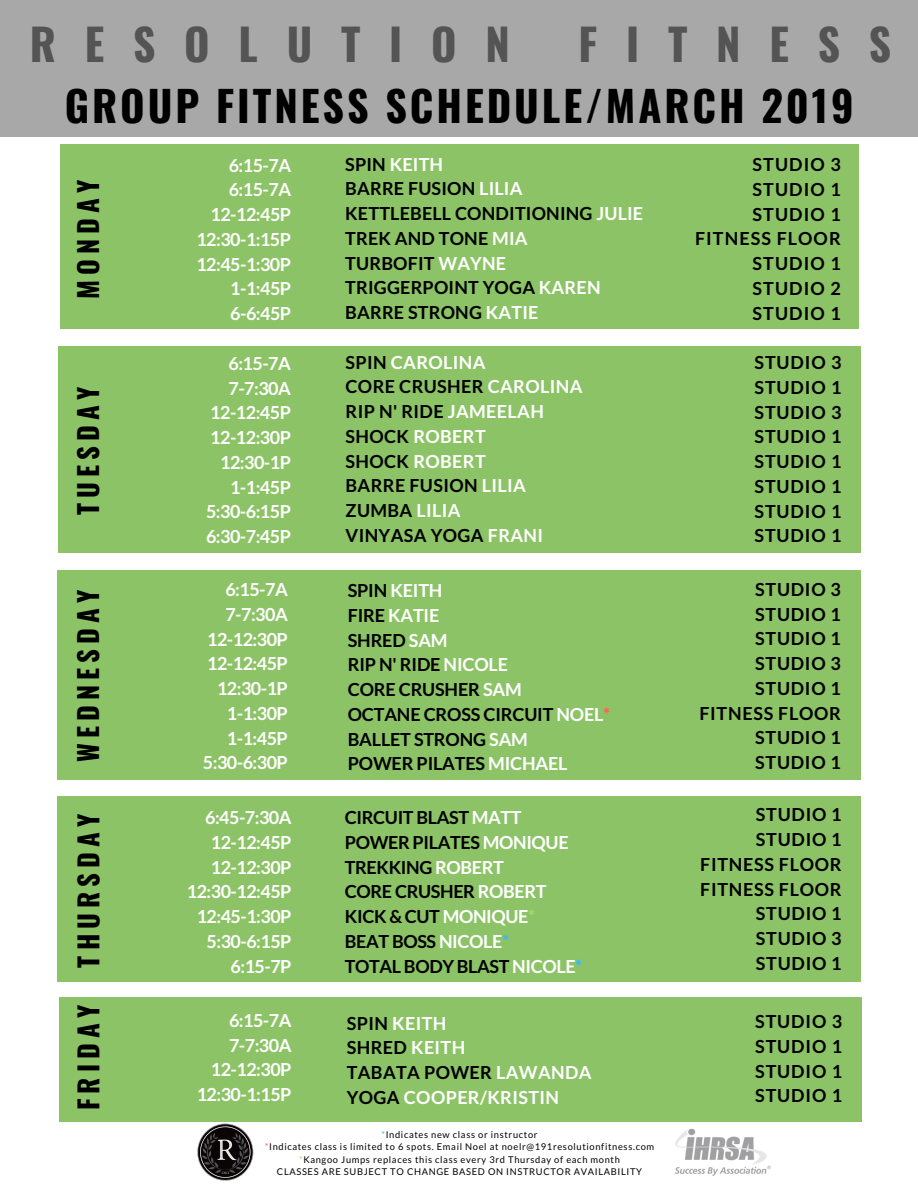
<style>
.page{position:relative;width:918px;height:1188px;background:#fff}
.page>*{position:absolute;margin:0;border:0;box-sizing:border-box;transform-origin:0 0}
.t1{font:700 43.65px "Oswald";letter-spacing:.66em;color:#545454}
.t2{font:700 42px "Oswald";letter-spacing:.07em;color:#000}
.t3{font:700 27px "Oswald";letter-spacing:.19em;color:#000}
.t4{font:700 18px/24.8px "Lato";letter-spacing:.02em;color:#000;text-align:justify}
.t5{font:700 18px/24.8px "Lato";letter-spacing:-.03em;color:#fff;text-align:right}
.t6{font:700 18px/24.8px "Lato";letter-spacing:.04em;color:#000;text-align:right}
.t7{font:700 18px/24.8px "Lato";letter-spacing:-.02em;color:#000}
.t8{font:700 18px/24.8px "Lato";letter-spacing:-.01em;color:#000}
.t9{font:700 18px/24.8px "Lato";letter-spacing:.02em;color:#fff}
.t10{font:700 18px/24.8px "Lato";letter-spacing:.06em;color:#000;text-align:right}
.t11{font:9.3px/12.3px "Lato";letter-spacing:.07em;color:#000;text-align:center}
.s1{color:#fff}
.s2{color:#ff5c5c}
.s3{color:#99e265}
.s4{color:#38b6ff}
.s5{color:#000}
</style>
<div class="page">
<div style="left:60px;top:998px;width:802px;height:124px;background:#8dc367"></div>
<div style="left:60px;top:145px;width:799px;height:183px;background:#8dc367"></div>
<div style="left:57px;top:797px;width:803px;height:184px;background:#8dc367"></div>
<div style="left:58px;top:346px;width:802px;height:206px;background:#8dc367"></div>
<div style="left:57px;top:571px;width:803px;height:209px;background:#8dc367"></div>
<div style="left:0;top:0;width:918px;height:136px;background:#a8a8a8"></div>
<img style="left:675px;top:1129px;width:96px;height:47px">
<img style="left:197px;top:1123px;width:57px;height:58px">
<h1 class="t1" style="left:30px;top:10px;width:481px">RESOLUTION</h1>
<h1 class="t1" style="left:579px;top:10px;width:314px">FITNESS</h1>
<h2 class="t2" style="left:65px;top:73px;width:791px">GROUP FITNESS SCHEDULE/MARCH 2019</h2>
<h3 class="t3" style="left:67px;top:299px;width:121px;rotate:-90deg">MONDAY</h3>
<h3 class="t3" style="left:67px;top:515px;width:130px;rotate:-90deg">TUESDAY</h3>
<h3 class="t3" style="left:67px;top:762px;width:174px;rotate:-90deg">WEDNESDAY</h3>
<h3 class="t3" style="left:67px;top:968px;width:156px;rotate:-90deg">THURSDAY</h3>
<p class="t5" style="left:196px;top:152px;width:96px">6:15-7A<br>6:15-7A<br>12-12:45P<br>12:30-1:15P<br>12:45-1:30P<br>1-1:45P<br>6-6:45P</p>
<p class="t5" style="left:206px;top:351px;width:86px">6:15-7A<br>7-7:30A<br>12-12:45P<br>12-12:30P<br>12:30-1P<br>1-1:45P<br>5:30-6:15P<br>6:30-7:45P</p>
<p class="t5" style="left:203px;top:577px;width:86px">6:15-7A<br>7-7:30A<br>12-12:30P<br>12-12:45P<br>12:30-1P<br>1-1:30P<br>1-1:45P<br>5:30-6:30P</p>
<p class="t5" style="left:187px;top:805px;width:106px">6:45-7:30A<br>12-12:45P<br>12-12:30P<br>12:30-12:45P<br>12:45-1:30P<br>5:30-6:15P</p>
<p class="t5" style="left:231px;top:953px;width:62px">6:15-7P</p>
<p class="t4" style="left:345px;top:151px;width:299px;text-align:left">SPIN <span class="s1">KEITH<br></span>BARRE FUSION <span class="s1">LILIA<br></span>KETTLEBELL CONDITIONING <span class="s1">JULIE<br></span>TREK AND TONE <span class="s1">MIA<br></span>TURBOFIT <span class="s1">WAYNE<br></span>TRIGGERPOINT YOGA <span class="s1">KAREN<br></span>BARRE STRONG <span class="s1">KATIE</span></p>
<p class="t4" style="left:346px;top:349px;width:238px;text-align:left">SPIN <span class="s1">CAROLINA<br></span>CORE CRUSHER <span class="s1">CAROLINA<br></span>RIP N' RIDE <span class="s1">JAMEELAH<br></span>SHOCK <span class="s1">ROBERT<br></span>SHOCK <span class="s1">ROBERT<br></span>BARRE FUSION <span class="s1">LILIA<br></span>ZUMBA <span class="s1">LILIA<br></span>VINYASA YOGA <span class="s1">FRANI</span></p>
<p class="t8" style="left:348px;top:578px;width:264px">SPIN <span class="s1">KEITH<br></span>FIRE <span class="s1">KATIE<br></span>SHRED <span class="s1">SAM<br></span>RIP N' RIDE <span class="s1">NICOLE<br></span>CORE CRUSHER <span class="s1">SAM<br></span>OCTANE CROSS CIRCUIT <span class="s1">NOEL</span><span class="s2">*<br></span>BALLET STRONG <span class="s1">SAM<br></span>POWER PILATES <span class="s1">MICHAEL</span></p>
<p class="t7" style="left:345px;top:805px;width:239px">CIRCUIT BLAST <span class="s1">MATT<br></span>POWER PILATES <span class="s1">MONIQUE<br></span>TREKKING <span class="s1">ROBERT<br></span>CORE CRUSHER <span class="s1">ROBERT<br></span>KICK &amp; CUT <span class="s1">MONIQUE</span><span class="s3">*<br></span>BEAT BOSS <span class="s1">NICOLE</span><span class="s4">*<br></span>TOTAL BODY BLAST <span class="s1">NICOLE</span><span class="s4">*</span></p>
<p class="t10" style="left:695px;top:152px;width:147px">STUDIO 3<br>STUDIO 1<br>STUDIO 1<br>FITNESS FLOOR<br>STUDIO 1<br>STUDIO 2<br>STUDIO 1</p>
<p class="t4" style="left:754px;top:350px;width:89px">STUDIO 3<br>STUDIO 1<br>STUDIO 3<br>STUDIO 1<br>STUDIO 1<br>STUDIO 1<br>STUDIO 1<br>STUDIO 1</p>
<p class="t6" style="left:699px;top:577px;width:143px">STUDIO 3<br>STUDIO 1<br>STUDIO 1<br>STUDIO 3<br>STUDIO 1<br>FITNESS FLOOR<br>STUDIO 1<br>STUDIO 1</p>
<p class="t6" style="left:700px;top:802px;width:143px">STUDIO 1<br>STUDIO 1<br>FITNESS FLOOR<br>FITNESS FLOOR<br>STUDIO 1<br>STUDIO 3<br>STUDIO 1</p>
<h3 class="t3" style="left:67px;top:1110px;width:107px;rotate:-90deg">FRIDAY</h3>
<p class="t4" style="left:755px;top:1009px;width:89px">STUDIO 3<br>STUDIO 1<br>STUDIO 1<br>STUDIO 1</p>
<p class="t5" style="left:197px;top:1008px;width:96px">6:15-7A<br>7-7:30A<br>12-12:30P<br>12:30-1:15P</p>
<p class="t9" style="left:347px;top:1010px;width:246px"><span class="s5">SPIN</span> KEITH<br><span class="s5">SHRED</span> KEITH<br><span class="s5">TABATA POWER</span> LAWANDA<br><span class="s5">YOGA</span> COOPER/KRISTIN</p>
<p class="t11" style="left:265px;top:1128px;width:391px"><span class="s4">*</span>Indicates new class or instructor<br><span class="s2">*</span>Indicates class is limited to 6 spots. Email Noel at noelr@191resolutionfitness.com <span class="s3">*</span>Kangoo Jumps replaces this class every 3rd Thursday of each month<br>CLASSES ARE SUBJECT TO CHANGE BASED ON INSTRUCTOR AVAILABILITY</p>
</div>
